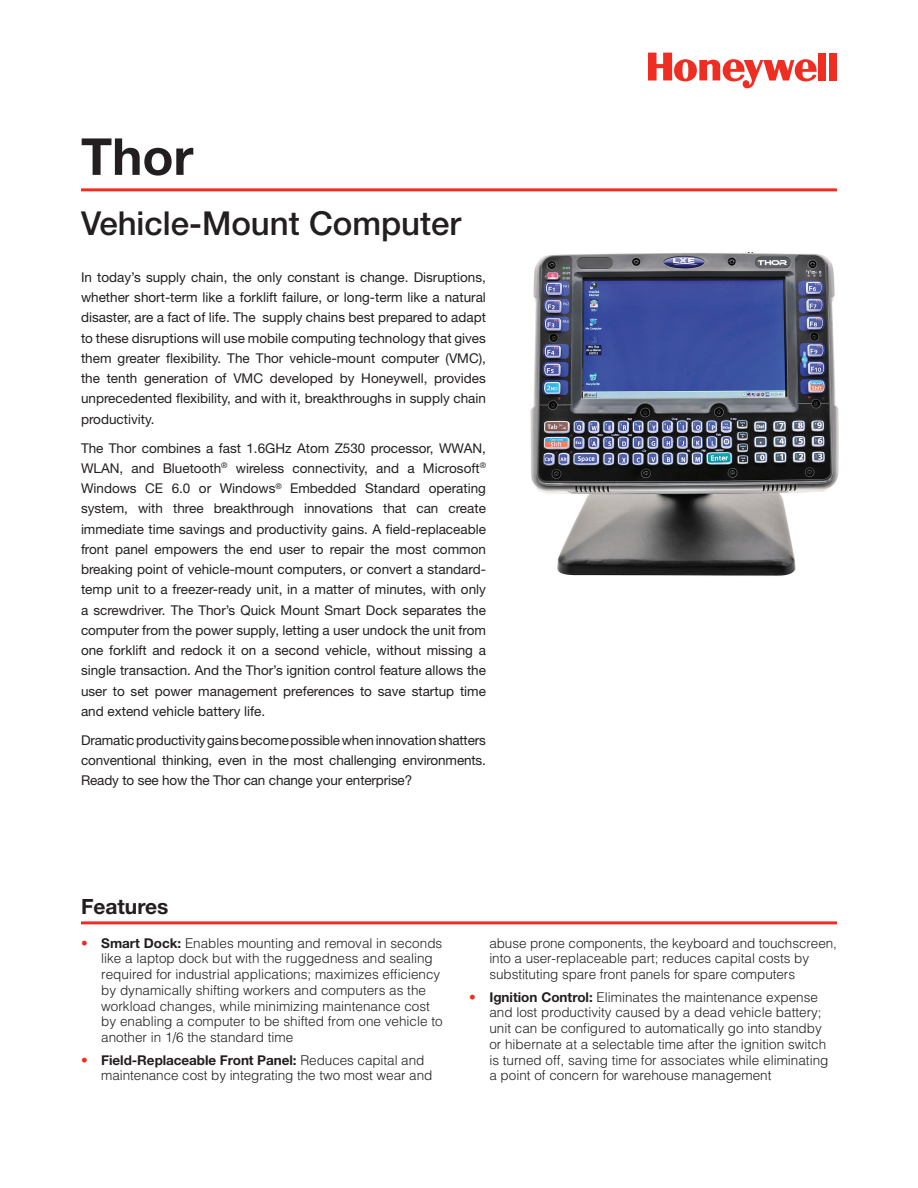
<style>
.page{position:relative;width:918px;height:1188px;background:#fff}
.page>*{position:absolute;margin:0;border:0;box-sizing:border-box;transform-origin:0 0}
.Name{font:700 51px "Helvetica Neue";color:#231f20}
.Description{font:500 33px "Helvetica Neue";color:#231f20}
.Features_subtitle{font:700 21px "Helvetica Neue";color:#231f20}
.Copy{font:13.5px/20.2px "Helvetica Neue";color:#231f20;text-align:justify}
.Features_list{font:300 13.5px/15.8px "Helvetica";color:#231f20}
.s1{color:#ee2e22}
.s2{font-family:"Helvetica Neue";font-weight:700}
</style>
<div class="page">
<div style="left:818px;top:53px;width:8px;height:27px;background:#ee2e22"></div>
<div style="left:829px;top:53px;width:8px;height:27px;background:#ee2e22"></div>
<svg style="left:648px;top:53px;width:169px;height:35px"></svg>
<hr style="left:81px;top:188px;width:756px;height:3px;background:#ee2e22">
<hr style="left:81px;top:921px;width:756px;height:3px;background:#ee2e22">
<img style="left:530px;top:252px;width:309px;height:324px">
<p class="Name" style="left:81px;top:125px;width:114px">Thor</p>
<p class="Description" style="left:81px;top:203px;width:382px">Vehicle-Mount Computer</p>
<p class="Copy" style="left:81px;top:267px;width:407px">In today’s supply chain, the only constant is change. Disruptions, whether short-term like a forklift failure, or long-term like a natural disaster, are a fact of life. The supply chains best prepared to adapt to these disruptions will use mobile computing technology that gives them greater flexibility. The Thor vehicle-mount computer (VMC), the tenth generation of VMC developed by Honeywell, provides unprecedented flexibility, and with it, breakthroughs in supply chain productivity.</p>
<p class="Copy" style="left:81px;top:438px;width:407px">The Thor combines a fast 1.6GHz Atom Z530 processor, WWAN, WLAN, and Bluetooth<sup>®</sup> wireless connectivity, and a Microsoft<sup>® </sup>Windows CE 6.0 or Windows<sup>®</sup> Embedded Standard operating system, with three breakthrough innovations that can create immediate time savings and productivity gains. A field-replaceable front panel empowers the end user to repair the most common breaking point of vehicle-mount computers, or convert a standard&shy;temp unit to a freezer-ready unit, in a matter of minutes, with only a screwdriver. The Thor’s Quick Mount Smart Dock separates the computer from the power supply, letting a user undock the unit from one forklift and redock it on a second vehicle, without missing a single transaction. And the Thor’s ignition control feature allows the user to set power management preferences to save startup time and extend vehicle battery life.</p>
<p class="Copy" style="left:81px;top:730px;width:406px">Dramatic productivity gains become possible when innovation shatters conventional thinking, even in the most challenging environments.<br>Ready to see how the Thor can change your enterprise?</p>
<p class="Features_subtitle" style="left:81px;top:893px;width:89px">Features</p>
<p class="Features_list" style="left:101px;top:935px;width:343px;text-indent:-20px"><span class="s1">•</span> <span class="s2">Smart Dock:</span> Enables mounting and removal in seconds like a laptop dock but with the ruggedness and sealing required for industrial applications; maximizes efficiency by dynamically shifting workers and computers as the workload changes, while minimizing maintenance cost by enabling a computer to be shifted from one vehicle to another in 1/6 the standard time</p>
<p class="Features_list" style="left:101px;top:1052px;width:333px;text-indent:-20px"><span class="s1">•</span> <span class="s2">Field-Replaceable Front Panel:</span> Reduces capital and maintenance cost by integrating the two most wear and</p>
<p class="Features_list" style="left:489px;top:935px;width:349px">abuse prone components, the keyboard and touchscreen, into a user-replaceable part; reduces capital costs by substituting spare front panels for spare computers</p>
<p class="Features_list" style="left:489px;top:989px;width:341px;text-indent:-20px"><span class="s1">•</span> <span class="s2">Ignition Control:</span> Eliminates the maintenance expense and lost productivity caused by a dead vehicle battery; unit can be configured to automatically go into standby or hibernate at a selectable time after the ignition switch is turned off, saving time for associates while eliminating a point of concern for warehouse management</p>
</div>
